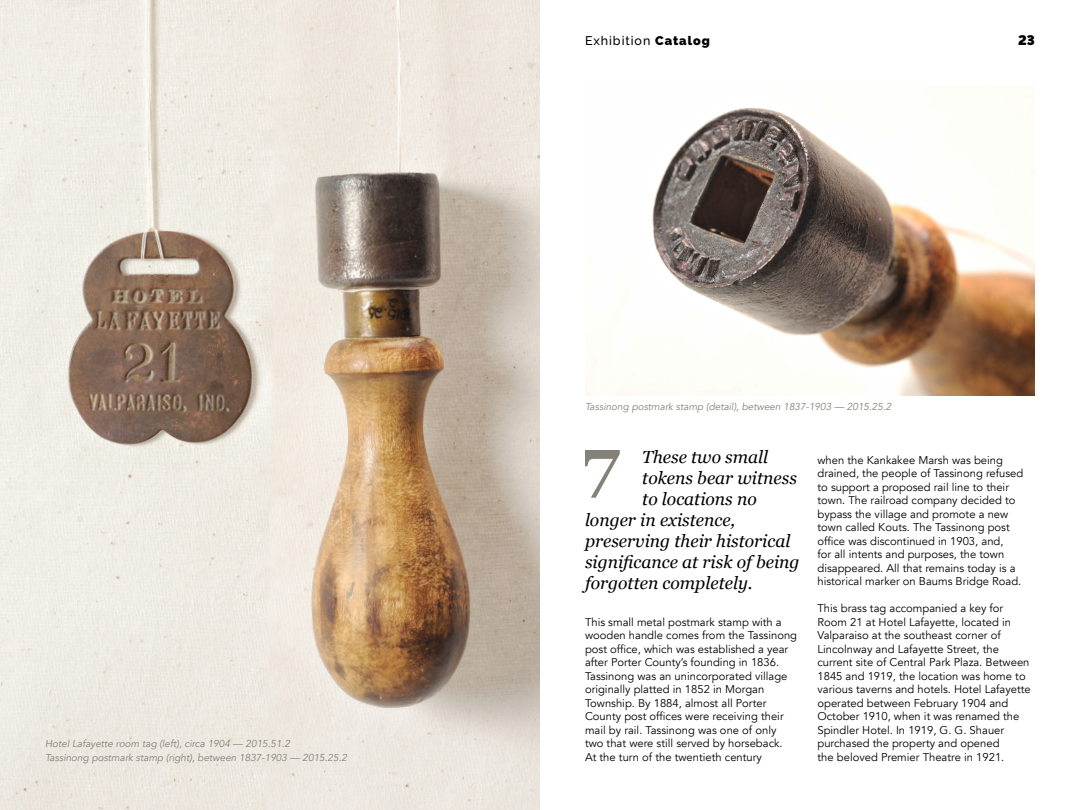
<style>
.page{position:relative;width:1080px;height:810px;background:#fff}
.page>*{position:absolute;margin:0;border:0;box-sizing:border-box;transform-origin:0 0}
.Pulled_Italics{font:italic 17.5px "Georgia";color:#000}
.t1{font:900 13.75px "Raleway";color:#000}
.t2{font:500 12.5px "Raleway";letter-spacing:.075em;color:#000}
.Body_Copy{font:11.25px/13.5px "Avenir";color:#000}
.Image_Caption{font:italic 10px "Avenir";color:#848178}
.s1{font-weight:900}
</style>
<div class="page">
<img style="left:0;top:0;width:540px;height:810px">
<img style="left:585px;top:95px;width:450px;height:301px">
<svg style="left:585px;top:450px;width:35px;height:48px"></svg>
<p class="Image_Caption" style="left:45px;top:738px;width:247px">Hotel Lafayette room tag (left), circa 1904 — 2015.51.2</p>
<p class="Image_Caption" style="left:45px;top:751px;width:304px">Tassinong postmark stamp (right), between 1837-1903 — 2015.25.2</p>
<p class="t2" style="left:585px;top:33px;width:126px">Exhibition <span class="s1">Catalog</span></p>
<p class="t1" style="left:1018px;top:32px;width:18px">23</p>
<p class="Image_Caption" style="left:585px;top:400px;width:308px">Tassinong postmark stamp (detail), between 1837-1903 — 2015.25.2</p>
<p class="Pulled_Italics" style="left:642px;top:444px;width:127px">These two small</p>
<p class="Pulled_Italics" style="left:642px;top:465px;width:156px">tokens bear witness</p>
<p class="Pulled_Italics" style="left:642px;top:486px;width:116px">to locations no</p>
<p class="Pulled_Italics" style="left:585px;top:507px;width:152px">longer in existence,</p>
<p class="Pulled_Italics" style="left:585px;top:528px;width:207px">preserving their historical</p>
<p class="Pulled_Italics" style="left:585px;top:549px;width:216px">significance at risk of being</p>
<p class="Pulled_Italics" style="left:585px;top:570px;width:169px">forgotten completely.</p>
<p class="Body_Copy" style="left:585px;top:615px;width:214px">This small metal postmark stamp with a wooden handle comes from the Tassinong post office, which was established a year after Porter County’s founding in 1836.<br>Tassinong was an unincorporated village originally platted in 1852 in Morgan Township. By 1884, almost all Porter County post offices were receiving their mail by rail. Tassinong was one of only two that were still served by horseback.<br>At the turn of the twentieth century</p>
<p class="Body_Copy" style="left:818px;top:453px;width:207px">when the Kankakee Marsh was being drained, the people of Tassinong refused to support a proposed rail line to their town. The railroad company decided to bypass the village and promote a new town called Kouts. The Tassinong post office was discontinued in 1903, and,<br>for all intents and purposes, the town disappeared. All that remains today is a historical marker on Baums Bridge Road.</p>
<p class="Body_Copy" style="left:818px;top:602px;width:215px">This brass tag accompanied a key for Room 21 at Hotel Lafayette, located in Valparaiso at the southeast corner of Lincolnway and Lafayette Street, the current site of Central Park Plaza. Between 1845 and 1919, the location was home to various taverns and hotels. Hotel Lafayette operated between February 1904 and October 1910, when it was renamed the Spindler Hotel. In 1919, G. G. Shauer purchased the property and opened<br>the beloved Premier Theatre in 1921.</p>
</div>
